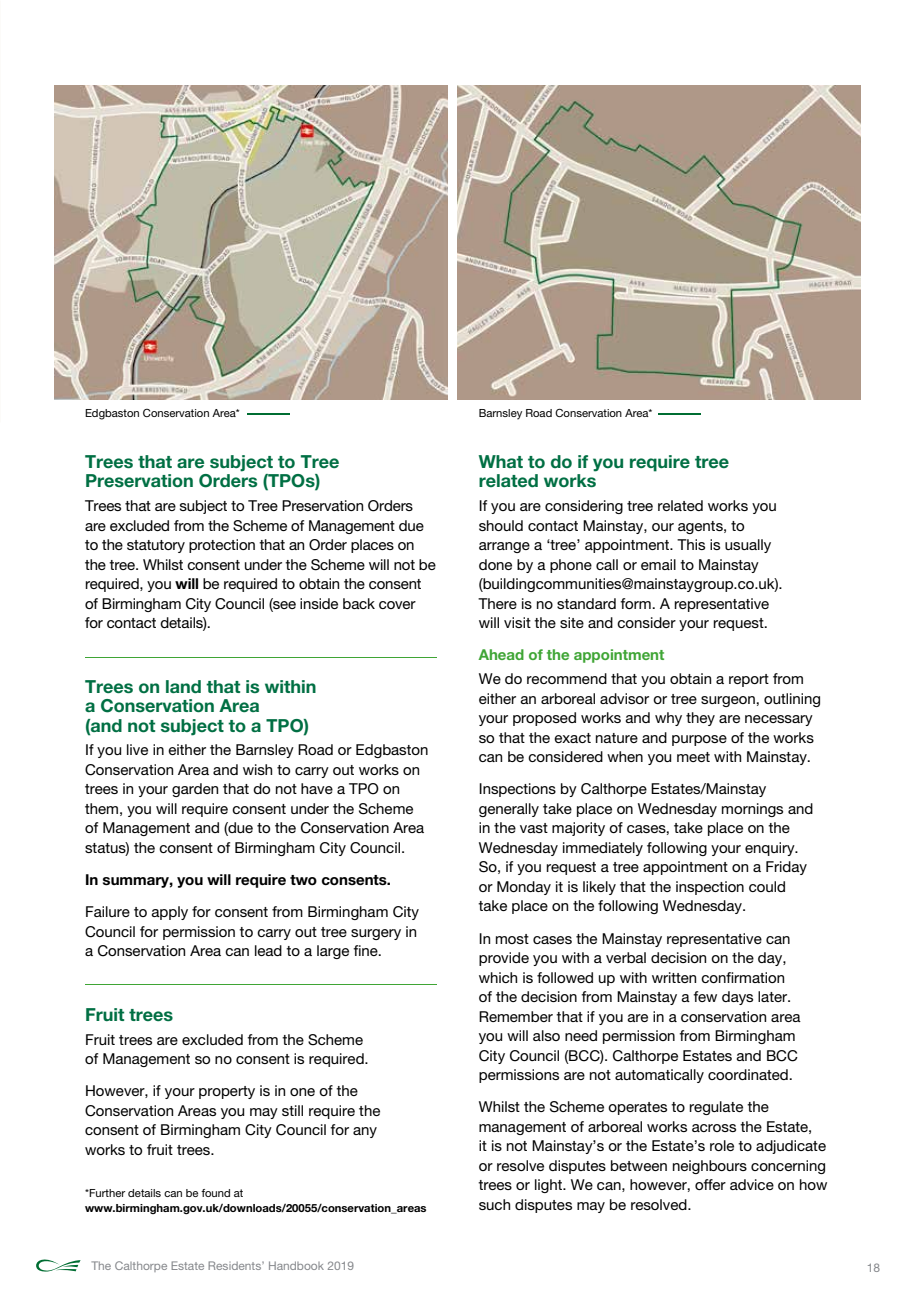
<style>
.page{position:relative;width:915px;height:1297px;background:#fff}
.page>*{position:absolute;margin:0;border:0;box-sizing:border-box;transform-origin:0 0}
.t1{font:700 18px/19.5px "Helvetica Neue LT Pro";color:#006f43}
.t2{font:15px/19.5px "Helvetica Neue LT Pro";color:#000}
.t3{font:700 15px "Helvetica Neue LT Pro";color:#000}
.t4{font:700 15px "Helvetica Neue LT Pro";color:#3fa535}
.t5{font:12px "Helvetica Neue LT Pro";color:#86888c}
.t6{font:11.25px "Helvetica Neue LT Pro";color:#000}
.t7{font:700 11.25px "Helvetica Neue LT Pro";color:#000}
.s1{font-weight:700}
</style>
<div class="page">
<svg style="left:36px;top:1259px;width:45px;height:12px"></svg>
<hr style="left:85px;top:657px;width:351px;height:1px;background:#3fa535">
<hr style="left:85px;top:984px;width:351px;height:1px;background:#3fa535">
<hr style="left:247px;top:413px;width:42px;height:2px;background:#006d32">
<hr style="left:658px;top:413px;width:43px;height:2px;background:#006d32">
<img style="left:54px;top:85px;width:393px;height:314px">
<img style="left:458px;top:85px;width:402px;height:314px">
<p class="t6" style="left:85px;top:406px;width:156px">Edgbaston Conservation Area*</p>
<p class="t1" style="left:85px;top:451px;width:256px">Trees that are subject to Tree<br>Preservation Orders (TPOs)</p>
<p class="t2" style="left:85px;top:496px;width:352px">Trees that are subject to Tree Preservation Orders are excluded from the Scheme of Management due to the statutory protection that an Order places on the tree. Whilst consent under the Scheme will not be required, you <span class="s1">will</span> be required to obtain the consent of Birmingham City Council (see inside back cover for contact details).</p>
<p class="t1" style="left:85px;top:676px;width:233px">Trees on land that is within a Conservation Area<br>(and not subject to a TPO)</p>
<p class="t2" style="left:85px;top:740px;width:345px">If you live in either the Barnsley Road or Edgbaston Conservation Area and wish to carry out works on trees in your garden that do not have a TPO on them, you will require consent under the Scheme of Management and (due to the Conservation Area status) the consent of Birmingham City Council.</p>
<p class="t3" style="left:85px;top:870px;width:307px">In summary, you will require two consents.</p>
<p class="t2" style="left:85px;top:902px;width:335px">Failure to apply for consent from Birmingham City<br>Council for permission to carry out tree surgery in a Conservation Area can lead to a large fine.</p>
<p class="t1" style="left:85px;top:1004px;width:90px">Fruit trees</p>
<p class="t2" style="left:85px;top:1029px;width:285px">Fruit trees are excluded from the Scheme of Management so no consent is required.</p>
<p class="t2" style="left:85px;top:1081px;width:297px">However, if your property is in one of the Conservation Areas you may still require the consent of Birmingham City Council for any works to fruit trees.</p>
<p class="t6" style="left:85px;top:1186px;width:160px">*Further details can be found at</p>
<p class="t7" style="left:85px;top:1201px;width:343px">www.birmingham.gov.uk/downloads/20055/conservation_areas</p>
<p class="t6" style="left:478px;top:406px;width:175px">Barnsley Road Conservation Area*</p>
<p class="t1" style="left:478px;top:451px;width:252px">What to do if you require tree related works</p>
<p class="t2" style="left:478px;top:496px;width:305px">If you are considering tree related works you should contact Mainstay, our agents, to arrange a ‘tree’ appointment. This is usually done by a phone call or email to Mainstay (buildingcommunities@mainstaygroup.co.uk).<br>There is no standard form. A representative will visit the site and consider your request.</p>
<p class="t4" style="left:478px;top:646px;width:187px">Ahead of the appointment</p>
<p class="t2" style="left:478px;top:669px;width:343px">We do recommend that you obtain a report from either an arboreal advisor or tree surgeon, outlining your proposed works and why they are necessary so that the exact nature and purpose of the works can be considered when you meet with Mainstay.</p>
<p class="t2" style="left:478px;top:779px;width:336px">Inspections by Calthorpe Estates/Mainstay generally take place on Wednesday mornings and in the vast majority of cases, take place on the Wednesday immediately following your enquiry.<br>So, if you request a tree appointment on a Friday or Monday it is likely that the inspection could take place on the following Wednesday.</p>
<p class="t2" style="left:478px;top:928px;width:323px">In most cases the Mainstay representative can provide you with a verbal decision on the day, which is followed up with written confirmation of the decision from Mainstay a few days later.<br>Remember that if you are in a conservation area you will also need permission from Birmingham City Council (BCC). Calthorpe Estates and BCC permissions are not automatically coordinated.</p>
<p class="t2" style="left:478px;top:1097px;width:350px">Whilst the Scheme operates to regulate the management of arboreal works across the Estate,<br>it is not Mainstay’s or the Estate’s role to adjudicate or resolve disputes between neighbours concerning trees or light. We can, however, offer advice on how such disputes may be resolved.</p>
<p class="t5" style="left:91px;top:1259px;width:264px">The Calthorpe Estate Residents’ Handbook 2019</p>
<p class="t5" style="left:866px;top:1260px;width:15px">18</p>
</div>
